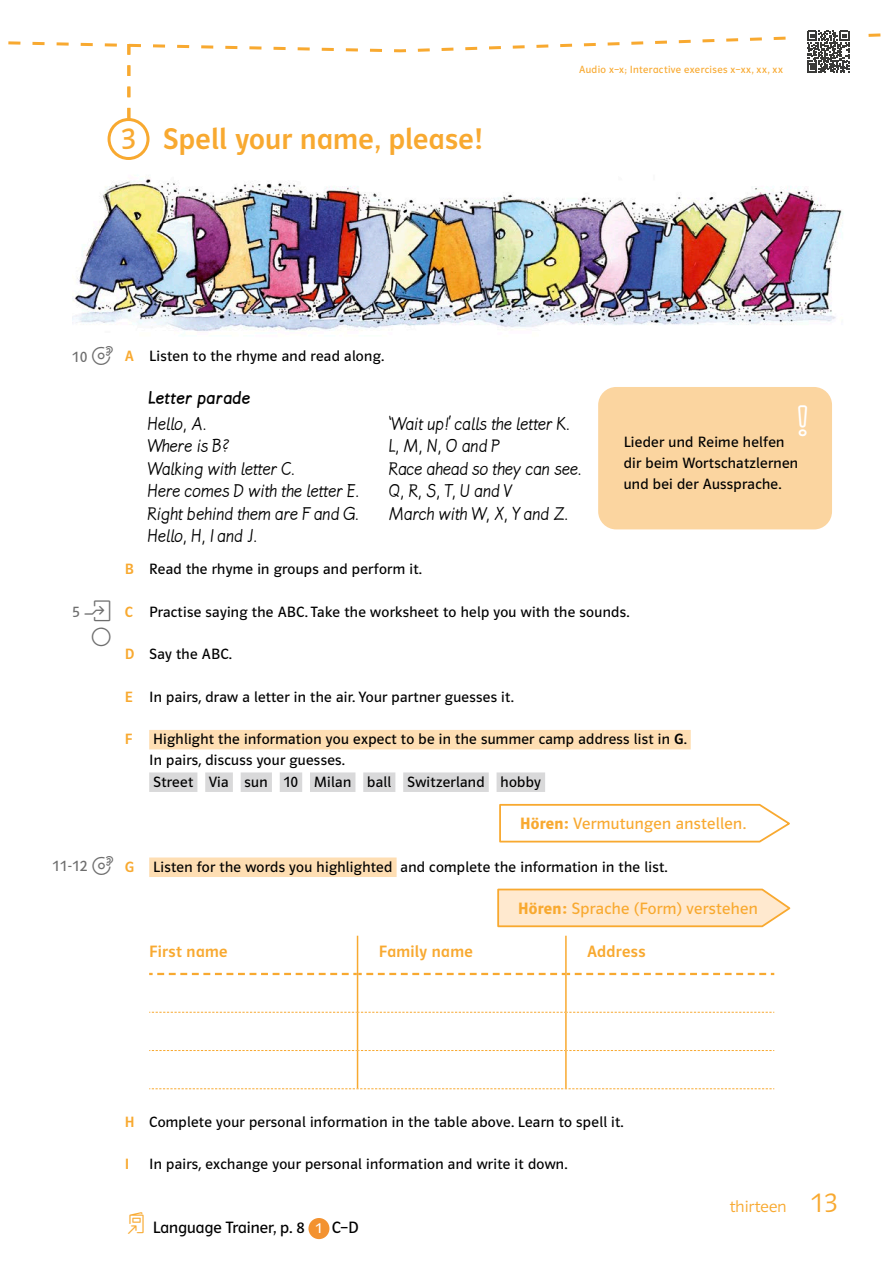
<style>
.page{position:relative;width:893px;height:1263px;background:#fff}
.page>*{position:absolute;margin:0;border:0;box-sizing:border-box;transform-origin:0 0}
.NW_Unit_Titel_LF_med_20_24{font:500 30px "Polo CEF";letter-spacing:.01em;color:#f8a930}
.NW_Unit_Ziffer_Aufgabe_LF_reg_20_24{font:30px "Polo CEF";color:#f8a930}
.NW_Seitenzahl_LF_light_18pt{font:300 27px "Polo CEF";color:#f8a930}
.NW_LEMME_s_reg_14_15_5_ohne_GruLi{font:19.5px "Lemme 2017";color:#000}
.NW_Unit_Lauftext_Aufg_s_reg_flattersatz_{font:700 19.5px "Lemme 2017";letter-spacing:.02em;color:#000}
.t1{font:16.5px "Polo CEF";letter-spacing:.02em;color:#f8a930}
.NW_Tabellenkopfzeile_LF_med_11_ohneGruLi{font:500 16.5px "Polo CEF";letter-spacing:.02em;color:#f8a930}
.NW_Unit_Language_Trainer_s_reg_11pt{font:16.5px "Polo CEF";color:#000}
.NW_Seitenzahl_ausgeschrieben{font:300 16.5px "Polo CEF";letter-spacing:.01em;color:#f8a930}
.NW_Unit_Lauftext_Aufg_s_reg_flattersatz_-2{font:15px/21.3px "Polo CEF";letter-spacing:.02em;color:#000}
.NW_Unit_Buchstabe_Aufgabe_LF_med_10_14_1{font:500 15px "Polo CEF";color:#f8a930}
.t2{font:15px "Polo CEF";color:#6e6e6e}
.Zahl_Portofolio{font:14.25px "Polo CEF";color:#fff}
.NW_KopfzeileQR_LF_reg_7pt{font:10.5px "Polo CEF";letter-spacing:.035em;color:#f8a930}
.s1{font-weight:500}
.s2{font-weight:600}
</style>
<div class="page">
<div style="left:149px;top:730px;width:542px;height:19px;background:#fedeb3"></div>
<div style="left:149px;top:772px;width:48px;height:20px;background:#d9d9da"></div>
<div style="left:205px;top:772px;width:28px;height:20px;background:#d9d9da"></div>
<div style="left:241px;top:772px;width:31px;height:20px;background:#d9d9da"></div>
<div style="left:280px;top:772px;width:22px;height:20px;background:#d9d9da"></div>
<div style="left:310px;top:772px;width:45px;height:20px;background:#d9d9da"></div>
<div style="left:363px;top:772px;width:32px;height:20px;background:#d9d9da"></div>
<div style="left:403px;top:772px;width:86px;height:20px;background:#d9d9da"></div>
<div style="left:497px;top:772px;width:48px;height:20px;background:#d9d9da"></div>
<div style="left:149px;top:857px;width:248px;height:20px;background:#fedeb3"></div>
<svg style="left:149px;top:973px;width:625px;height:2px"></svg>
<svg style="left:149px;top:1012px;width:625px;height:1px"></svg>
<svg style="left:149px;top:1050px;width:625px;height:1px"></svg>
<svg style="left:149px;top:1088px;width:625px;height:1px"></svg>
<hr style="left:357px;top:936px;width:1px;height:38px;background:#f8a930">
<hr style="left:357px;top:974px;width:1px;height:38px;background:#f8a930">
<hr style="left:357px;top:1012px;width:1px;height:38px;background:#f8a930">
<hr style="left:357px;top:1050px;width:1px;height:38px;background:#f8a930">
<hr style="left:565px;top:974px;width:2px;height:38px;background:#f8a930">
<hr style="left:565px;top:1012px;width:2px;height:38px;background:#f8a930">
<hr style="left:565px;top:1050px;width:2px;height:38px;background:#f8a930">
<hr style="left:565px;top:936px;width:2px;height:38px;background:#f8a930">
<div style="left:108px;top:118px;width:42px;height:42px;border:3px solid #f8a930;border-radius:50%"></div>
<svg style="left:497px;top:888px;width:294px;height:40px"></svg>
<svg style="left:499px;top:803px;width:291px;height:40px"></svg>
<img style="left:72px;top:179px;width:772px;height:152px">
<div style="left:598px;top:387px;width:234px;height:142px;background:#fbd5a0;border-radius:18px"></div>
<div style="left:308px;top:1218px;width:21px;height:21px;background:#f39230;border-radius:50%"></div>
<svg style="left:8px;top:30px;width:873px;height:89px"></svg>
<p class="NW_Unit_Ziffer_Aufgabe_LF_reg_20_24" style="left:121px;top:121px;width:17px">3</p>
<p class="NW_Unit_Titel_LF_med_20_24" style="left:163px;top:121px;width:321px">Spell your name, please!</p>
<p class="NW_KopfzeileQR_LF_reg_7pt" style="left:579px;top:64px;width:205px">Audio x–x; Interactive exercises x–xx, xx, xx</p>
<p class="t2" style="left:72px;top:348px;width:17px">10</p>
<p class="NW_Unit_Buchstabe_Aufgabe_LF_med_10_14_1" style="left:125px;top:347px;width:11px">A</p>
<p class="NW_Unit_Lauftext_Aufg_s_reg_flattersatz_-2" style="left:149px;top:346px;width:236px">Listen to the rhyme and read along.</p>
<p class="NW_Unit_Lauftext_Aufg_s_reg_flattersatz_" style="left:149px;top:387px;width:103px">Letter parade</p>
<p class="NW_LEMME_s_reg_14_15_5_ohne_GruLi" style="left:148px;top:413px;width:60px">Hello, A.</p>
<p class="NW_LEMME_s_reg_14_15_5_ohne_GruLi" style="left:148px;top:435px;width:83px">Where is B?</p>
<p class="NW_LEMME_s_reg_14_15_5_ohne_GruLi" style="left:148px;top:458px;width:149px">Walking with letter C.</p>
<p class="NW_LEMME_s_reg_14_15_5_ohne_GruLi" style="left:148px;top:480px;width:213px">Here comes D with the letter E.</p>
<p class="NW_LEMME_s_reg_14_15_5_ohne_GruLi" style="left:148px;top:503px;width:213px">Right behind them are F and G.</p>
<p class="NW_LEMME_s_reg_14_15_5_ohne_GruLi" style="left:148px;top:525px;width:111px">Hello, H, I and J.</p>
<p class="NW_LEMME_s_reg_14_15_5_ohne_GruLi" style="left:390px;top:413px;width:182px">‘Wait up!’ calls the letter K.</p>
<p class="NW_LEMME_s_reg_14_15_5_ohne_GruLi" style="left:390px;top:435px;width:111px">L, M, N, O and P</p>
<p class="NW_LEMME_s_reg_14_15_5_ohne_GruLi" style="left:390px;top:458px;width:194px">Race ahead so they can see.</p>
<p class="NW_LEMME_s_reg_14_15_5_ohne_GruLi" style="left:390px;top:480px;width:124px">Q, R, S, T, U and V</p>
<p class="NW_LEMME_s_reg_14_15_5_ohne_GruLi" style="left:390px;top:503px;width:181px">March with W, X, Y and Z.</p>
<p class="NW_Unit_Lauftext_Aufg_s_reg_flattersatz_-2" style="left:624px;top:431px;width:176px">Lieder und Reime helfen dir beim Wortschatzlernen und bei der Aussprache.</p>
<p class="NW_Unit_Buchstabe_Aufgabe_LF_med_10_14_1" style="left:125px;top:560px;width:11px">B</p>
<p class="t2" style="left:72px;top:603px;width:9px">5</p>
<p class="NW_Unit_Buchstabe_Aufgabe_LF_med_10_14_1" style="left:125px;top:603px;width:9px">C</p>
<p class="NW_Unit_Buchstabe_Aufgabe_LF_med_10_14_1" style="left:125px;top:645px;width:11px">D</p>
<p class="NW_Unit_Buchstabe_Aufgabe_LF_med_10_14_1" style="left:125px;top:688px;width:9px">E</p>
<p class="NW_Unit_Buchstabe_Aufgabe_LF_med_10_14_1" style="left:125px;top:730px;width:9px">F</p>
<p class="NW_Unit_Lauftext_Aufg_s_reg_flattersatz_-2" style="left:149px;top:559px;width:274px">Read the rhyme in groups and perform it.</p>
<p class="NW_Unit_Lauftext_Aufg_s_reg_flattersatz_-2" style="left:149px;top:601px;width:482px">Practise saying the ABC. Take the worksheet to help you with the sounds.</p>
<p class="NW_Unit_Lauftext_Aufg_s_reg_flattersatz_-2" style="left:149px;top:644px;width:84px">Say the ABC.</p>
<p class="NW_Unit_Lauftext_Aufg_s_reg_flattersatz_-2" style="left:149px;top:686px;width:366px">In pairs, draw a letter in the air. Your partner guesses it.</p>
<p class="NW_Unit_Lauftext_Aufg_s_reg_flattersatz_-2" style="left:149px;top:729px;width:539px">Highlight the information you expect to be in the summer camp address list in <span class="s1">G</span>.<br>In pairs, discuss your guesses.</p>
<p class="NW_Unit_Lauftext_Aufg_s_reg_flattersatz_-2" style="left:153px;top:771px;width:389px">Street Via sun 10 Milan ball Switzerland hobby</p>
<p class="t1" style="left:520px;top:814px;width:227px"><span class="s2">Hören:</span> Vermutungen anstellen.</p>
<p class="t2" style="left:52px;top:857px;width:37px">11-12</p>
<p class="NW_Unit_Buchstabe_Aufgabe_LF_med_10_14_1" style="left:125px;top:858px;width:11px">G</p>
<p class="NW_Unit_Lauftext_Aufg_s_reg_flattersatz_-2" style="left:153px;top:856px;width:516px">Listen for the words you highlighted and complete the information in the list.</p>
<p class="t1" style="left:518px;top:899px;width:241px"><span class="s2">Hören:</span> Sprache (Form) verstehen</p>
<p class="NW_Tabellenkopfzeile_LF_med_11_ohneGruLi" style="left:149px;top:941px;width:80px">First name</p>
<p class="NW_Tabellenkopfzeile_LF_med_11_ohneGruLi" style="left:379px;top:941px;width:95px">Family name</p>
<p class="NW_Tabellenkopfzeile_LF_med_11_ohneGruLi" style="left:587px;top:941px;width:60px">Address</p>
<p class="NW_Unit_Buchstabe_Aufgabe_LF_med_10_14_1" style="left:125px;top:1113px;width:11px">H</p>
<p class="NW_Unit_Buchstabe_Aufgabe_LF_med_10_14_1" style="left:125px;top:1155px;width:6px">I</p>
<p class="NW_Unit_Lauftext_Aufg_s_reg_flattersatz_-2" style="left:149px;top:1111px;width:476px">Complete your personal information in the table above. Learn to spell it.</p>
<p class="NW_Unit_Lauftext_Aufg_s_reg_flattersatz_-2" style="left:149px;top:1154px;width:420px">In pairs, exchange your personal information and write it down.</p>
<p class="NW_Unit_Language_Trainer_s_reg_11pt" style="left:153px;top:1218px;width:153px">Language Trainer, p. 8</p>
<p class="Zahl_Portofolio" style="left:315px;top:1220px;width:9px">1</p>
<p class="NW_Unit_Language_Trainer_s_reg_11pt" style="left:332px;top:1218px;width:28px">C–D</p>
<p class="NW_Seitenzahl_ausgeschrieben" style="left:730px;top:1196px;width:58px">thirteen</p>
<p class="NW_Seitenzahl_LF_light_18pt" style="left:810px;top:1187px;width:29px">13</p>
</div>
